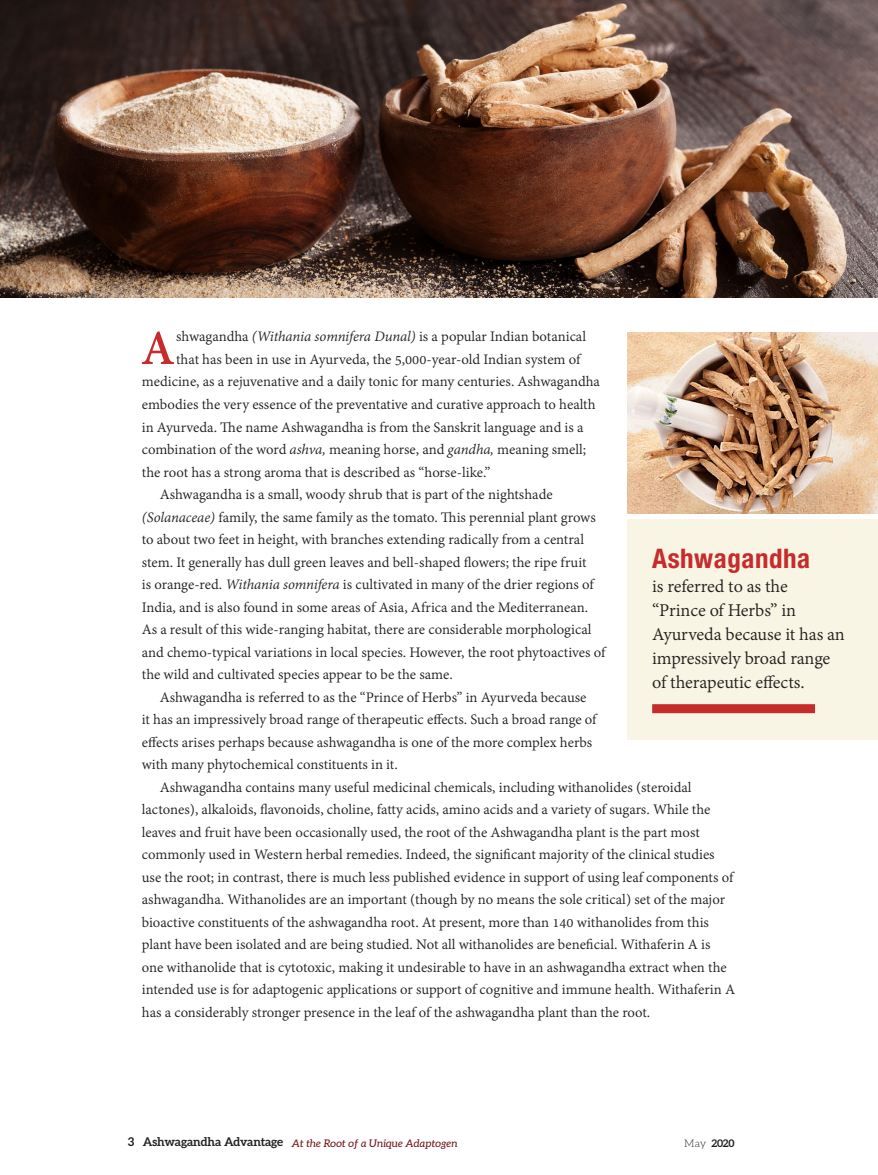
<style>
.page{position:relative;width:878px;height:1175px;background:#fff}
.page>*{position:absolute;margin:0;border:0;box-sizing:border-box;transform-origin:0 0}
.t1{font:700 53.25px "Adobe Devanagari";color:#c62c2b}
.body{font:700 condensed 27px "Helvetica Neue LT Std";letter-spacing:.02em;color:#c62c2b}
.body-2{font:19.5px/24px "Adobe Devanagari";letter-spacing:-.005em;color:#231f20}
.t2{font:15.75px/22.5px "Adobe Devanagari";color:#231f20}
.t3{font:700 12px "Aleo";letter-spacing:-.01em;color:#231f20}
.t4{font:italic 10.5px "Aleo";letter-spacing:.01em;color:#710d0f}
.t5{font:700 10.5px "Aleo";color:#231f20}
.s1{font-style:italic}
.s2{font-weight:300}
</style>
<div class="page">
<div style="left:627px;top:519px;width:251px;height:221px;background:#f9f5e4"></div>
<img style="left:627px;top:332px;width:251px;height:181px">
<div style="left:652px;top:704px;width:163px;height:9px;background:#c62c2b"></div>
<img style="left:0;top:0;width:878px;height:297px">
<p class="t1" style="left:141px;top:317px;width:36px">A</p>
<p class="t2" style="left:176px;top:327px;width:411px">shwagandha <span class="s1">(Withania somnifera Dunal)</span> is a popular Indian botanical</p>
<p class="t2" style="left:176px;top:349px;width:406px">that has been in use in Ayurveda, the 5,000-year-old Indian system of</p>
<p class="t2" style="left:142px;top:372px;width:459px">medicine, as a rejuvenative and a daily tonic for many centuries. Ashwagandha</p>
<p class="t2" style="left:142px;top:394px;width:455px">embodies the very essence of the preventative and curative approach to health</p>
<p class="t2" style="left:142px;top:417px;width:443px">in Ayurveda. The name Ashwagandha is from the Sanskrit language and is a</p>
<p class="t2" style="left:142px;top:439px;width:446px">combination of the word <span class="s1">ashva,</span> meaning horse, and <span class="s1">gandha,</span> meaning smell;</p>
<p class="t2" style="left:142px;top:462px;width:350px">the root has a strong aroma that is described as “horse-like.”</p>
<p class="t2" style="left:142px;top:484px;width:465px;text-indent:18px">Ashwagandha is a small, woody shrub that is part of the nightshade <span class="s1">(Solanaceae)</span> family, the same family as the tomato. This perennial plant grows to about two feet in height, with branches extending radically from a central stem. It generally has dull green leaves and bell-shaped flowers; the ripe fruit<br>is orange-red. <span class="s1">Withania somnifera</span> is cultivated in many of the drier regions of India, and is also found in some areas of Asia, Africa and the Mediterranean.<br>As a result of this wide-ranging habitat, there are considerable morphological and chemo-typical variations in local species. However, the root phytoactives of the wild and cultivated species appear to be the same.</p>
<p class="t2" style="left:142px;top:687px;width:456px;text-indent:18px">Ashwagandha is referred to as the “Prince of Herbs” in Ayurveda because it has an impressively broad range of therapeutic effects. Such a broad range of effects arises perhaps because ashwagandha is one of the more complex herbs with many phytochemical constituents in it.</p>
<p class="t2" style="left:142px;top:777px;width:594px;text-indent:18px">Ashwagandha contains many useful medicinal chemicals, including withanolides (steroidal lactones), alkaloids, flavonoids, choline, fatty acids, amino acids and a variety of sugars. While the leaves and fruit have been occasionally used, the root of the Ashwagandha plant is the part most commonly used in Western herbal remedies. Indeed, the significant majority of the clinical studies use the root; in contrast, there is much less published evidence in support of using leaf components of ashwagandha. Withanolides are an important (though by no means the sole critical) set of the major bioactive constituents of the ashwagandha root. At present, more than 140 withanolides from this plant have been isolated and are being studied. Not all withanolides are beneficial. Withaferin A is one withanolide that is cytotoxic, making it undesirable to have in an ashwagandha extract when the intended use is for adaptogenic applications or support of cognitive and immune health. Withaferin A has a considerably stronger presence in the leaf of the ashwagandha plant than the root.</p>
<p class="body" style="left:652px;top:541px;width:159px">Ashwagandha</p>
<p class="body-2" style="left:652px;top:575px;width:194px">is referred to as the “Prince of Herbs” in<br>Ayurveda because it has an impressively broad range of therapeutic effects.</p>
<p class="t3" style="left:128px;top:1135px;width:157px">3 Ashwagandha Advantage</p>
<p class="t4" style="left:292px;top:1137px;width:167px">At the Root of a Unique Adaptogen</p>
<p class="t5" style="left:684px;top:1137px;width:52px"><span class="s2">May</span> 2020</p>
</div>
